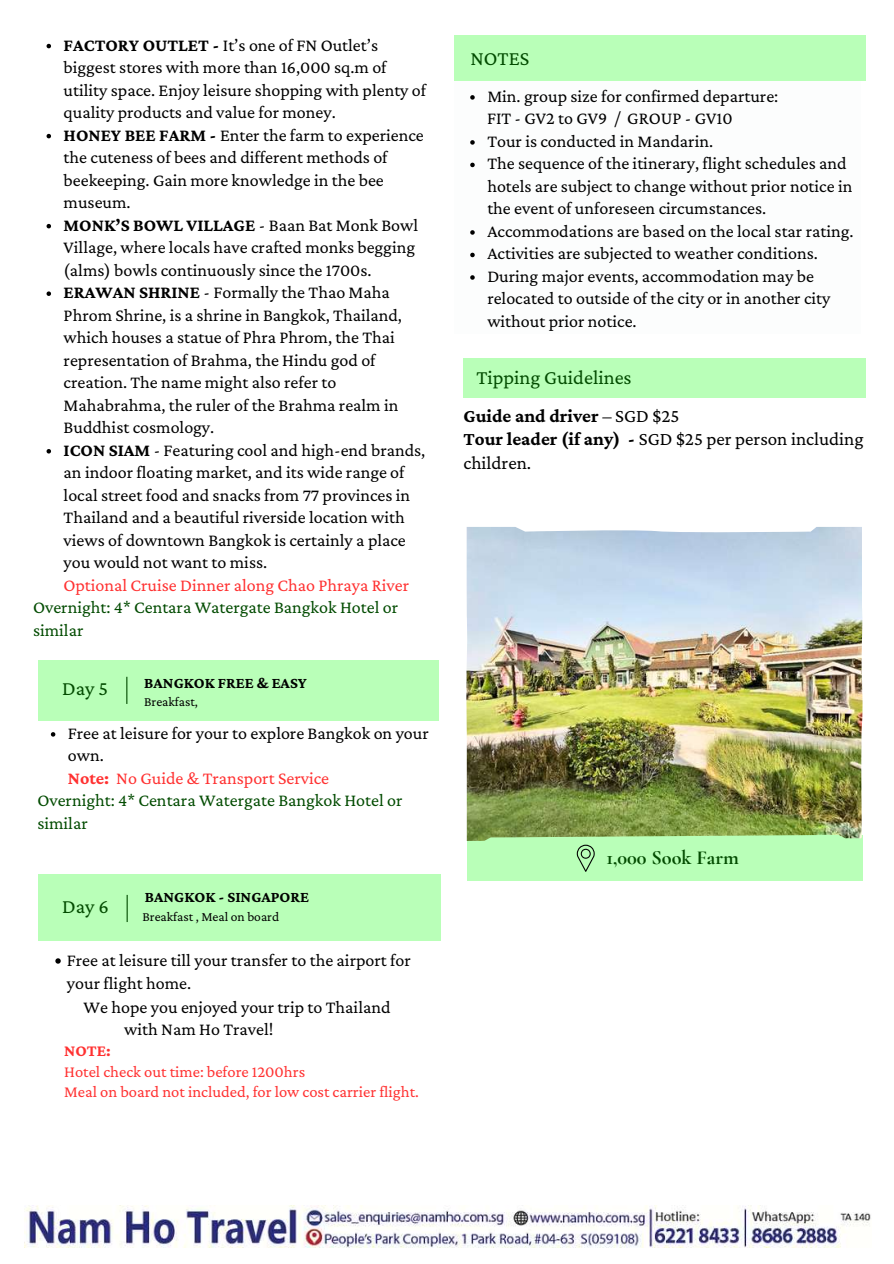
<style>
.page{position:relative;width:894px;height:1264px;background:#fff}
.page>*{position:absolute;margin:0;border:0;box-sizing:border-box;transform-origin:0 0}
.t1{font:20.4px "Crimson Pro";color:#024b00}
.t2{font:700 20.25px "Cormorant Garamond";color:#024b00}
.t3{font:19.05px/23.7px "Crimson Pro";color:#000}
.t4{font:18px/22.5px "Crimson Pro";color:#000}
.t5{font:18px/22.5px "Crimson Pro";color:#024b00}
.t6{font:18px "Crimson Pro";color:#ff3131}
.t7{font:16.5px/20.5px "Crimson Pro";color:#ff3131}
.t8{font:700 16.5px "Crimson Pro";color:#ff3131}
.t9{font:700 15.75px "Crimson Pro";color:#000}
.t10{font:13.5px "Crimson Pro";color:#000}
.s1{font-weight:700}
</style>
<div class="page">
<div style="left:38px;top:660px;width:400px;height:60px;background:#b9ffb8"></div>
<svg style="left:126px;top:676px;width:1px;height:28px"></svg>
<div style="left:38px;top:873px;width:402px;height:67px;background:#b9ffb8"></div>
<hr style="left:126px;top:894px;width:2px;height:28px;background:#024b00">
<div style="left:454px;top:35px;width:411px;height:46px;background:#b9ffb8"></div>
<div style="left:463px;top:358px;width:402px;height:39px;background:#b9ffb8"></div>
<div style="left:467px;top:835px;width:395px;height:46px;background:#b9ffb8"></div>
<img style="left:466px;top:527px;width:396px;height:313px">
<svg style="left:576px;top:844px;width:18px;height:27px"></svg>
<svg style="left:51px;top:732px;width:4px;height:4px"></svg>
<svg style="left:47px;top:44px;width:4px;height:4px"></svg>
<svg style="left:47px;top:134px;width:4px;height:4px"></svg>
<svg style="left:47px;top:224px;width:4px;height:4px"></svg>
<svg style="left:47px;top:291px;width:4px;height:5px"></svg>
<svg style="left:47px;top:449px;width:4px;height:4px"></svg>
<svg style="left:55px;top:958px;width:6px;height:5px"></svg>
<svg style="left:470px;top:95px;width:4px;height:5px"></svg>
<svg style="left:470px;top:140px;width:4px;height:5px"></svg>
<svg style="left:470px;top:163px;width:4px;height:4px"></svg>
<svg style="left:470px;top:230px;width:4px;height:5px"></svg>
<svg style="left:470px;top:253px;width:4px;height:4px"></svg>
<svg style="left:470px;top:275px;width:4px;height:5px"></svg>
<img style="left:25px;top:1205px;width:846px;height:42px">
<p class="t4" style="left:64px;top:33px;width:364px"><span class="s1">FACTORY OUTLET -</span> It’s one of FN Outlet’s biggest stores with more than 16,000 sq.m of utility space. Enjoy leisure shopping with plenty of quality products and value for money.<br><span class="s1">HONEY BEE FARM -</span> Enter the farm to experience the cuteness of bees and different methods of beekeeping. Gain more knowledge in the bee museum.<br><span class="s1">MONK’S BOWL VILLAGE</span> - Baan Bat Monk Bowl Village, where locals have crafted monks begging (alms) bowls continuously since the 1700s.<br><span class="s1">ERAWAN SHRINE</span> - Formally the Thao Maha Phrom Shrine, is a shrine in Bangkok, Thailand, which houses a statue of Phra Phrom, the Thai representation of Brahma, the Hindu god of creation. The name might also refer to Mahabrahma, the ruler of the Brahma realm in Buddhist cosmology.<br><span class="s1">ICON SIAM</span> - Featuring cool and high-end brands, an indoor floating market, and its wide range of local street food and snacks from 77 provinces in Thailand and a beautiful riverside location with views of downtown Bangkok is certainly a place you would not want to miss.</p>
<p class="t6" style="left:63px;top:574px;width:347px">Optional Cruise Dinner along Chao Phraya River</p>
<p class="t5" style="left:33px;top:596px;width:366px">Overnight: 4* Centara Watergate Bangkok Hotel or similar</p>
<p class="t1" style="left:62px;top:676px;width:47px">Day 5</p>
<p class="t9" style="left:144px;top:674px;width:164px">BANGKOK FREE &amp; EASY</p>
<p class="t10" style="left:144px;top:693px;width:55px">Breakfast,</p>
<p class="t4" style="left:68px;top:721px;width:362px">Free at leisure for your to explore Bangkok on your</p>
<p class="t4" style="left:68px;top:744px;width:37px">own.</p>
<p class="t6" style="left:68px;top:767px;width:263px"><span class="s1">Note:</span> No Guide &amp; Transport Service</p>
<p class="t5" style="left:37px;top:789px;width:366px">Overnight: 4* Centara Watergate Bangkok Hotel or</p>
<p class="t5" style="left:37px;top:811px;width:52px">similar</p>
<p class="t9" style="left:145px;top:887px;width:166px">BANGKOK - SINGAPORE</p>
<p class="t1" style="left:62px;top:895px;width:48px">Day 6</p>
<p class="t10" style="left:142px;top:908px;width:138px">Breakfast , Meal on board</p>
<p class="t4" style="left:67px;top:949px;width:345px">Free at leisure till your transfer to the airport for your flight home.</p>
<p class="t4" style="left:124px;top:995px;width:268px;text-indent:-40px">We hope you enjoyed your trip to Thailand with Nam Ho Travel!</p>
<p class="t8" style="left:64px;top:1041px;width:48px">NOTE:</p>
<p class="t7" style="left:64px;top:1060px;width:356px">Hotel check out time: before 1200hrs<br>Meal on board not included, for low cost carrier flight.</p>
<p class="t1" style="left:470px;top:47px;width:60px">NOTES</p>
<p class="t4" style="left:487px;top:84px;width:368px">Min. group size for confirmed departure:<br>FIT - GV2 to GV9 / GROUP - GV10<br>Tour is conducted in Mandarin.<br>The sequence of the itinerary, flight schedules and hotels are subject to change without prior notice in the event of unforeseen circumstances.<br>Accommodations are based on the local star rating.<br>Activities are subjected to weather conditions.<br>During major events, accommodation may be relocated to outside of the city or in another city without prior notice.</p>
<p class="t1" style="left:476px;top:366px;width:157px">Tipping Guidelines</p>
<p class="t3" style="left:463px;top:403px;width:401px"><span class="s1">Guide and driver</span> – SGD $25<br><span class="s1">Tour leader (if any) -</span> SGD $25 per person including children.</p>
<p class="t2" style="left:606px;top:845px;width:134px">1,000 Sook Farm</p>
</div>
